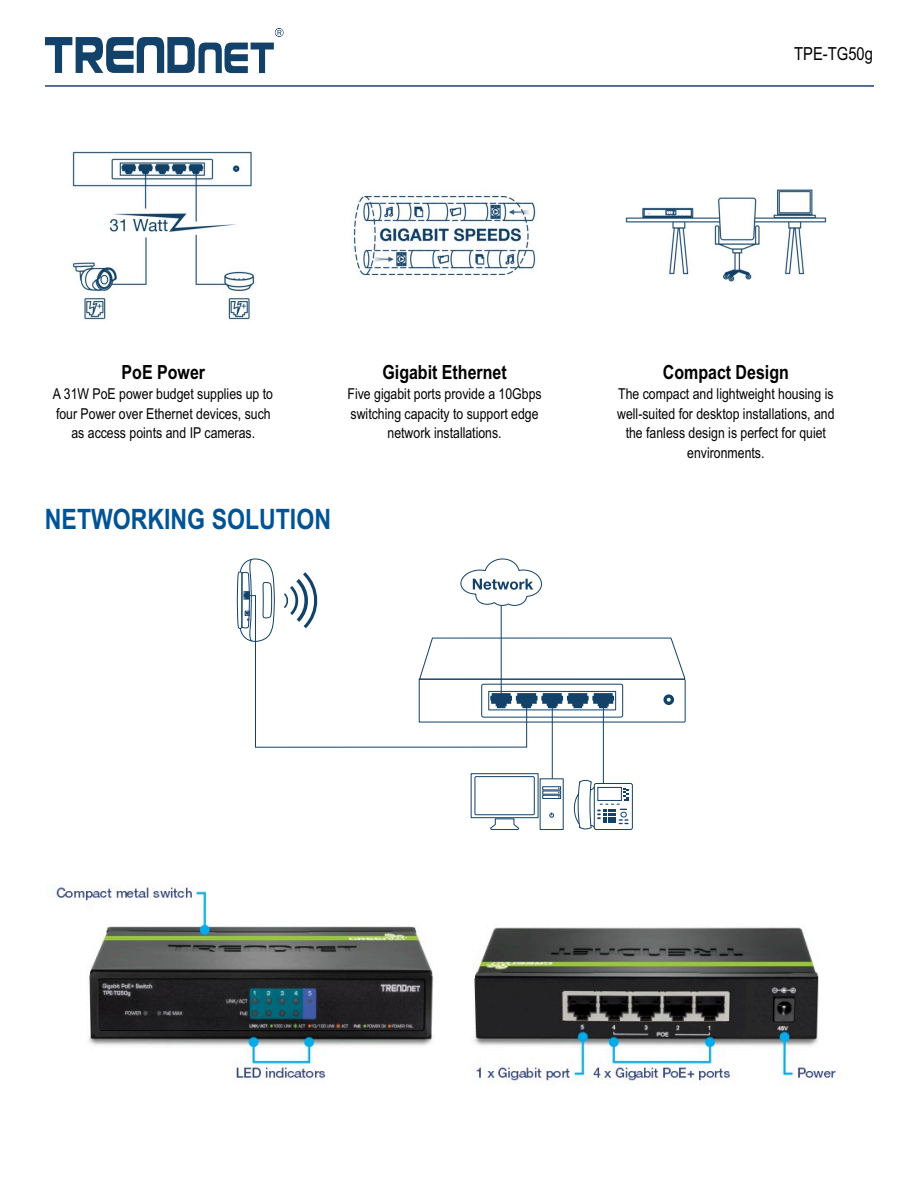
<style>
.page{position:relative;width:918px;height:1188px;background:#fff}
.page>*{position:absolute;margin:0;border:0;box-sizing:border-box;transform-origin:0 0}
.t1{font:700 28.2px "Arial Narrow";color:#005495}
.t2{font:700 19.5px "Arial Narrow";color:#000}
.t3{font:18px "Arial Narrow";color:#000}
.t4{font:15px/19.5px "Arial Narrow";color:#000;text-align:center}
</style>
<div class="page">
<img style="left:72px;top:151px;width:184px;height:169px">
<img style="left:353px;top:194px;width:183px;height:82px">
<img style="left:625px;top:189px;width:202px;height:93px">
<hr style="left:603px;top:707px;width:1px;height:77px;background:#124169">
<hr style="left:552px;top:707px;width:1px;height:72px;background:#124169">
<svg style="left:236px;top:558px;width:450px;height:190px"></svg>
<div style="left:594px;top:783px;width:39px;height:47px;border:1px solid #124169;border-radius:2px"></div>
<svg style="left:573px;top:779px;width:56px;height:51px"></svg>
<svg style="left:490px;top:818px;width:30px;height:12px"></svg>
<div style="left:471px;top:773px;width:68px;height:45px;border:1px solid #124169"></div>
<div style="left:474px;top:776px;width:61px;height:39px;border:1px solid #124169"></div>
<svg style="left:549px;top:812px;width:5px;height:6px"></svg>
<div style="left:542px;top:786px;width:19px;height:4px;border:1px solid #124169"></div>
<div style="left:542px;top:791px;width:19px;height:4px;border:1px solid #124169"></div>
<svg style="left:558px;top:788px;width:2px;height:7px"></svg>
<div style="left:542px;top:795px;width:19px;height:4px;border:1px solid #124169"></div>
<img style="left:54px;top:885px;width:785px;height:199px">
<svg style="left:45px;top:28px;width:239px;height:45px"></svg>
<hr style="left:45px;top:85px;width:829px;height:2px;background:#32537d">
<p class="t3" style="left:794px;top:47px;width:80px">TPE-TG50g</p>
<h2 class="t2" style="left:122px;top:364px;width:85px">PoE Power</h2>
<p class="t4" style="left:53px;top:386px;width:222px">A 31W PoE power budget supplies up to four Power over Ethernet devices, such as access points and IP cameras.</p>
<h2 class="t2" style="left:382px;top:364px;width:126px">Gigabit Ethernet</h2>
<p class="t4" style="left:348px;top:386px;width:196px">Five gigabit ports provide a 10Gbps switching capacity to support edge network installations.</p>
<h1 class="t1" style="left:45px;top:509px;width:287px">NETWORKING SOLUTION</h1>
<h2 class="t2" style="left:663px;top:364px;width:128px">Compact Design</h2>
<p class="t4" style="left:617px;top:386px;width:219px">The compact and lightweight housing is well-suited for desktop installations, and the fanless design is perfect for quiet environments.</p>
</div>
